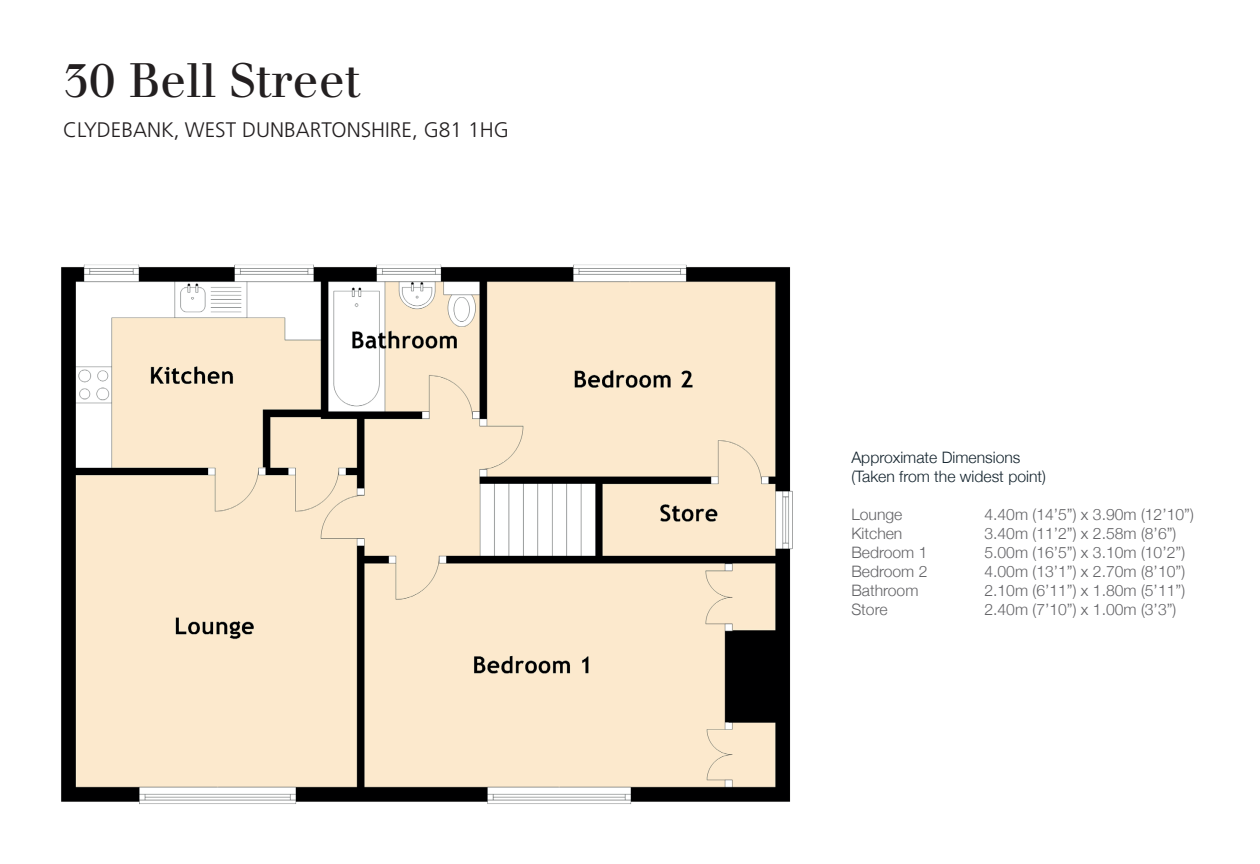
<style>
.page{position:relative;width:1260px;height:864px;background:#fff}
.page>*{position:absolute;margin:0;border:0;box-sizing:border-box;transform-origin:0 0}
.t1{font:47.25px "Justus";color:#231f20}
.t2{font:300 21px "Frutiger";color:#231f20}
.t3{font:300 15.75px "Helvetica Neue";color:#636366}
.t4{font:300 15.75px/18.9px "Helvetica Neue";color:#13232d}
</style>
<div class="page">
<img style="left:61px;top:264px;width:732px;height:540px">
<h1 class="t1" style="left:63px;top:52px;width:299px">30 Bell Street</h1>
<h2 class="t2" style="left:63px;top:118px;width:447px">CLYDEBANK, WEST DUNBARTONSHIRE, G81 1HG</h2>
<p class="t4" style="left:851px;top:447px;width:196px">Approximate Dimensions (Taken from the widest point)</p>
<p class="t3" style="left:851px;top:501px;width:53px">Lounge</p>
<p class="t3" style="left:984px;top:501px;width:211px">4.40m (14’5”) x 3.90m (12’10”)</p>
<p class="t3" style="left:851px;top:520px;width:53px">Kitchen</p>
<p class="t3" style="left:984px;top:520px;width:194px">3.40m (11’2”) x 2.58m (8’6”)</p>
<p class="t3" style="left:851px;top:539px;width:78px">Bedroom 1</p>
<p class="t3" style="left:984px;top:539px;width:202px">5.00m (16’5”) x 3.10m (10’2”)</p>
<p class="t3" style="left:851px;top:558px;width:78px">Bedroom 2</p>
<p class="t3" style="left:984px;top:558px;width:202px">4.00m (13’1”) x 2.70m (8’10”)</p>
<p class="t3" style="left:851px;top:577px;width:69px">Bathroom</p>
<p class="t3" style="left:984px;top:577px;width:202px">2.10m (6’11”) x 1.80m (5’11”)</p>
<p class="t3" style="left:851px;top:596px;width:38px">Store</p>
<p class="t3" style="left:984px;top:596px;width:194px">2.40m (7’10”) x 1.00m (3’3”)</p>
</div>
